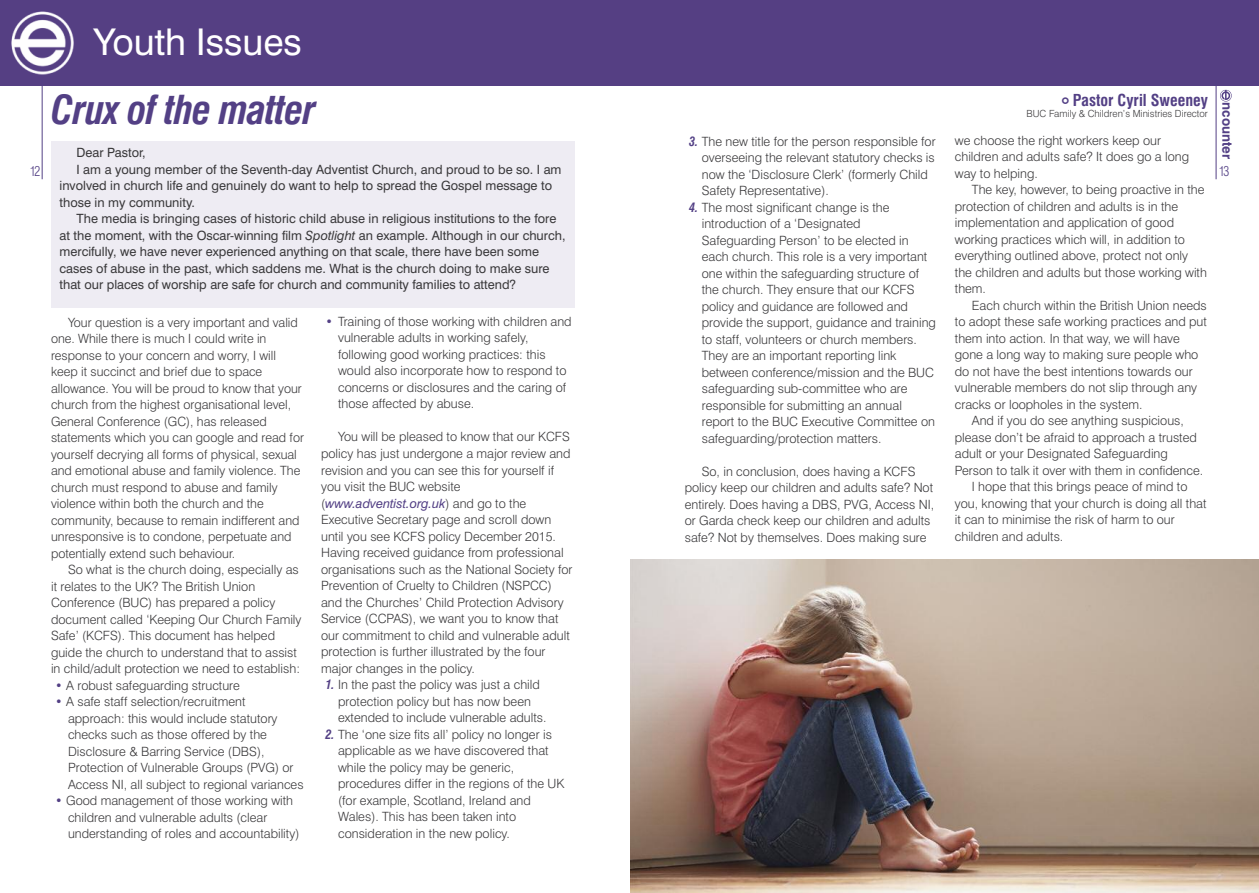
<style>
.page{position:relative;width:1259px;height:893px;background:#fff}
.page>*{position:absolute;margin:0;border:0;box-sizing:border-box;transform-origin:0 0}
.t1{font:italic 700 condensed 39px "Swiss 721 BT";letter-spacing:-.025em;color:#534085}
.t2{font:36.9px "Swiss 721 BT";color:#fff}
.t3{font:700 condensed 16.05px "Swiss 721 BT";color:#534085}
.t4{font:700 13.5px "Swiss 721 BT";color:#534085}
.t5{font:300 condensed 13.5px "Swiss 721 BT";color:#534085}
.t6{font:300 12.75px/16.5px "Swiss 721 BT";color:#39383a}
.t7{font:12.75px "Swiss 721 BT";color:#39383a}
.t8{font:300 9.9px "Swiss 721 BT";color:#39383a}
.s1{font-style:italic}
.s2{color:#534085}
.s3{font-weight:400;font-style:italic;color:#534085}
.s4{font-weight:700;font-style:italic;font-stretch:condensed;color:#534085}
</style>
<div class="page">
<div style="left:629px;top:0;width:630px;height:86px;background:#553f83"></div>
<div style="left:0;top:0;width:629px;height:86px;background:#553f83"></div>
<div style="left:51px;top:141px;width:523px;height:167px;background:#eeecf3"></div>
<hr style="left:1215px;top:80px;width:1px;height:99px;background:#534085">
<svg style="left:1220px;top:90px;width:11px;height:12px"></svg>
<hr style="left:42px;top:80px;width:1px;height:99px;background:#534085">
<img style="left:630px;top:560px;width:629px;height:333px">
<h2 class="t2" style="left:94px;top:29px;width:210px">Youth Issues</h2>
<p class="t5" style="left:30px;top:166px;width:12px">12</p>
<h1 class="t1" style="left:51px;top:95px;width:267px">Crux of the matter</h1>
<p class="t3" style="left:1073px;top:94px;width:136px">Pastor Cyril Sweeney</p>
<p class="t8" style="left:1026px;top:110px;width:183px">BUC Family &amp; Children’s Ministries Director</p>
<p class="t7" style="left:77px;top:148px;width:71px">Dear Pastor,</p>
<p class="t7" style="left:77px;top:165px;width:486px">I am a young member of the Seventh-day Adventist Church, and proud to be so. I am</p>
<p class="t7" style="left:60px;top:181px;width:494px">involved in church life and genuinely do want to help to spread the Gospel message to</p>
<p class="t7" style="left:60px;top:198px;width:137px">those in my community.</p>
<p class="t7" style="left:77px;top:214px;width:481px">The media is bringing cases of historic child abuse in religious institutions to the fore</p>
<p class="t7" style="left:60px;top:231px;width:507px">at the moment, with the Oscar-winning film <span class="s1">Spotlight</span> an example. Although in our church,</p>
<p class="t7" style="left:60px;top:247px;width:481px">mercifully, we have never experienced anything on that scale, there have been some</p>
<p class="t7" style="left:60px;top:264px;width:491px">cases of abuse in the past, which saddens me. What is the church doing to make sure</p>
<p class="t7" style="left:60px;top:280px;width:458px">that our places of worship are safe for church and community families to attend?</p>
<p class="t6" style="left:51px;top:315px;width:254px;text-indent:17px">Your question is a very important and valid one. While there is much I could write in response to your concern and worry, I will keep it succinct and brief due to space allowance. You will be proud to know that your church from the highest organisational level, General Conference (GC), has released statements which you can google and read for yourself decrying all forms of physical, sexual and emotional abuse and family violence. The church must respond to abuse and family violence within both the church and the community, because to remain indifferent and unresponsive is to condone, perpetuate and potentially extend such behaviour.</p>
<p class="t6" style="left:51px;top:563px;width:252px;text-indent:17px">So what is the church doing, especially as it relates to the UK? The British Union Conference (BUC) has prepared a policy document called ‘Keeping Our Church Family Safe’ (KCFS). This document has helped guide the church to understand that to assist in child/adult protection we need to establish:</p>
<p class="t6" style="left:55px;top:678px;width:186px"><span class="s2">•</span> A robust safeguarding structure</p>
<p class="t6" style="left:68px;top:695px;width:237px;text-indent:-13px"><span class="s2">•</span> A safe staff selection/recruitment approach: this would include statutory checks such as those offered by the Disclosure &amp; Barring Service (DBS), Protection of Vulnerable Groups (PVG) or Access NI, all subject to regional variances</p>
<p class="t6" style="left:68px;top:794px;width:233px;text-indent:-13px"><span class="s2">•</span> Good management of those working with children and vulnerable adults (clear understanding of roles and accountability)</p>
<p class="t6" style="left:338px;top:314px;width:235px;text-indent:-13px"><span class="s2">•</span> Training of those working with children and vulnerable adults in working safely, following good working practices: this would also incorporate how to respond to concerns or disclosures and the caring of those affected by abuse.</p>
<p class="t6" style="left:321px;top:430px;width:253px;text-indent:17px">You will be pleased to know that our KCFS policy has just undergone a major review and revision and you can see this for yourself if you visit the BUC website (<span class="s3">www.adventist.org.uk</span>) and go to the Executive Secretary page and scroll down until you see KCFS policy December 2015.<br>Having received guidance from professional organisations such as the National Society for Prevention of Cruelty to Children (NSPCC) and the Churches’ Child Protection Advisory Service (CCPAS), we want you to know that our commitment to child and vulnerable adult protection is further illustrated by the four major changes in the policy.</p>
<p class="t6" style="left:338px;top:677px;width:210px;text-indent:-13px"><span class="s4">1.</span> In the past the policy was just a child protection policy but has now been extended to include vulnerable adults.</p>
<p class="t6" style="left:338px;top:727px;width:228px;text-indent:-13px"><span class="s4">2.</span> The ‘one size fits all’ policy no longer is applicable as we have discovered that while the policy may be generic, procedures differ in the regions of the UK (for example, Scotland, Ireland and Wales). This has been taken into consideration in the new policy.</p>
<p class="t6" style="left:702px;top:134px;width:235px;text-indent:-13px"><span class="s4">3.</span> The new title for the person responsible for overseeing the relevant statutory checks is now the ‘Disclosure Clerk’ (formerly Child Safety Representative).</p>
<p class="t6" style="left:702px;top:200px;width:236px;text-indent:-13px"><span class="s4">4.</span> The most significant change is the introduction of a ‘Designated Safeguarding Person’ to be elected in each church. This role is a very important one within the safeguarding structure of the church. They ensure that our KCFS policy and guidance are followed and provide the support, guidance and training to staff, volunteers or church members.<br>They are an important reporting link between conference/mission and the BUC safeguarding sub-committee who are responsible for submitting an annual report to the BUC Executive Committee on safeguarding/protection matters.</p>
<p class="t6" style="left:685px;top:464px;width:251px;text-align:center">So, in conclusion, does having a KCFS<br>policy keep our children and adults safe? Not entirely. Does having a DBS, PVG, Access NI, or Garda check keep our children and adults safe? Not by themselves. Does making sure</p>
<p class="t6" style="left:955px;top:133px;width:236px">we choose the right workers keep our children and adults safe? It does go a long way to helping.</p>
<p class="t6" style="left:955px;top:183px;width:254px;text-indent:17px">The key, however, to being proactive in the protection of children and adults is in the implementation and application of good working practices which will, in addition to everything outlined above, protect not only the children and adults but those working with them.</p>
<p class="t6" style="left:972px;top:298px;width:236px">Each church within the British Union needs</p>
<p class="t6" style="left:955px;top:315px;width:254px">to adopt these safe working practices and put</p>
<p class="t6" style="left:955px;top:331px;width:227px">them into action. In that way, we will have</p>
<p class="t6" style="left:955px;top:348px;width:245px">gone a long way to making sure people who</p>
<p class="t6" style="left:955px;top:364px;width:239px">do not have the best intentions towards our</p>
<p class="t6" style="left:955px;top:381px;width:244px">vulnerable members do not slip through any</p>
<p class="t6" style="left:955px;top:397px;width:189px">cracks or loopholes in the system.</p>
<p class="t6" style="left:972px;top:414px;width:213px">And if you do see anything suspicious,</p>
<p class="t6" style="left:955px;top:430px;width:243px">please don’t be afraid to approach a trusted</p>
<p class="t6" style="left:955px;top:447px;width:214px">adult or your Designated Safeguarding</p>
<p class="t6" style="left:955px;top:463px;width:250px">Person to talk it over with them in confidence.</p>
<p class="t6" style="left:972px;top:480px;width:217px">I hope that this brings peace of mind to</p>
<p class="t6" style="left:955px;top:496px;width:253px">you, knowing that your church is doing all that</p>
<p class="t6" style="left:955px;top:513px;width:221px">it can to minimise the risk of harm to our</p>
<p class="t6" style="left:955px;top:529px;width:110px">children and adults.</p>
<p class="t4" style="left:1232px;top:102px;width:58px;rotate:90deg">ncounter</p>
<p class="t5" style="left:1218px;top:166px;width:12px">13</p>
</div>
